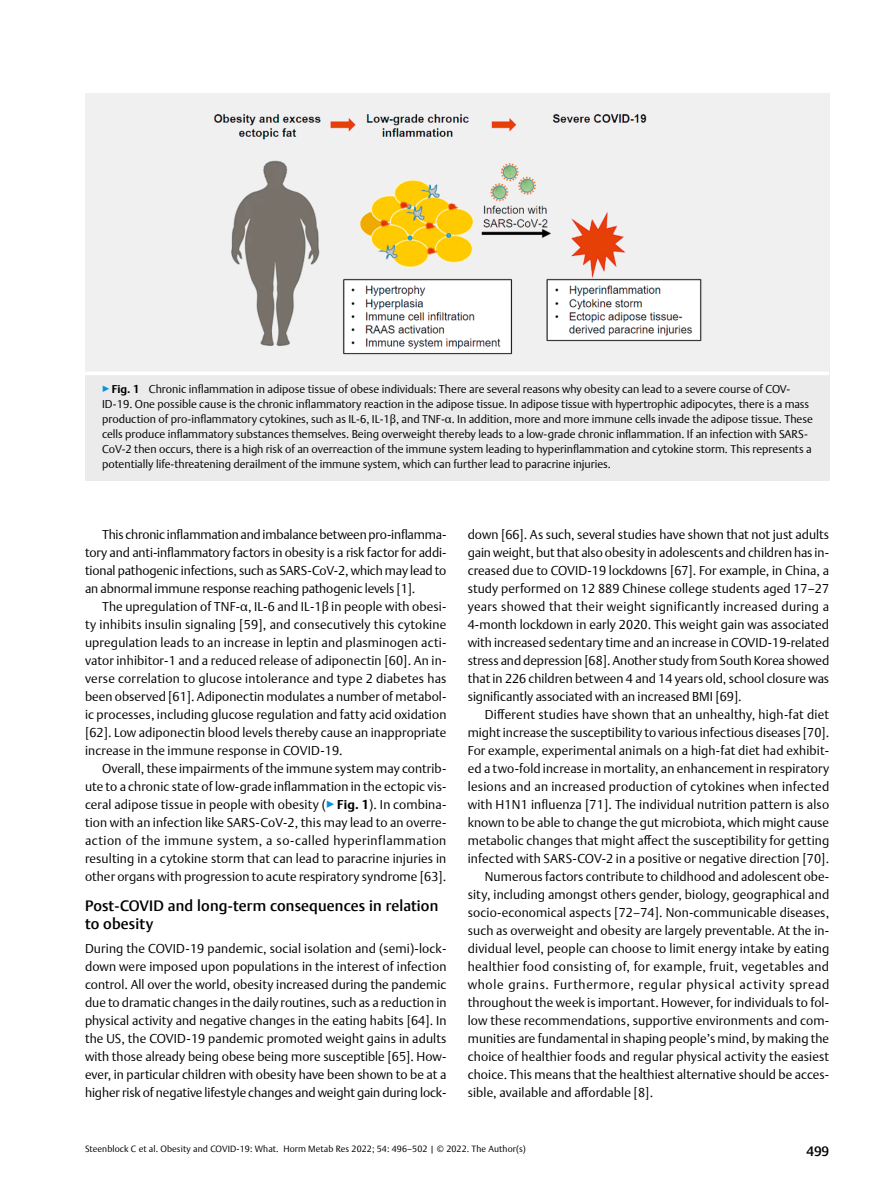
<style>
.page{position:relative;width:893px;height:1191px;background:#fff}
.page>*{position:absolute;margin:0;border:0;box-sizing:border-box;transform-origin:0 0}
.t1{font:500 15px/18px "Thieme Argo 2011";letter-spacing:.01em;color:#000}
.t2{font:500 13.5px "Thieme Argo 2011";color:#000}
.t3{font:300 12.75px/18px "Thieme Argo 2011";letter-spacing:.01em;color:#000;text-align:justify}
.t4{font:300 12.75px "Thieme Argo 2011";letter-spacing:.03em;color:#000}
.t5{font:300 12.75px "Thieme Argo 2011";letter-spacing:.05em;color:#000}
.t6{font:300 11.25px/15px "Thieme Argo 2011";color:#000}
.t7{font:300 9px "Thieme Argo 2011";letter-spacing:.01em;color:#000}
.s1{color:#0095da}
.s2{font-weight:700}
</style>
<div class="page">
<img style="left:85px;top:94px;width:744px;height:277px">
<div style="left:85px;top:372px;width:744px;height:109px;background:#ebebec"></div>
<hr style="left:85px;top:371px;width:744px;height:4px;background:#fff">
<p class="t6" style="left:102px;top:381px;width:712px"><span class="s1">▶</span><span class="s2">Fig. 1</span> Chronic inflammation in adipose tissue of obese individuals: There are several reasons why obesity can lead to a severe course of COV-ID-19. One possible cause is the chronic inflammatory reaction in the adipose tissue. In adipose tissue with hypertrophic adipocytes, there is a mass production of pro-inflammatory cytokines, such as IL-6, IL-1β, and TNF-α. In addition, more and more immune cells invade the adipose tissue. These cells produce inflammatory substances themselves. Being overweight thereby leads to a low-grade chronic inflammation. If an infection with SARS-CoV-2 then occurs, there is a high risk of an overreaction of the immune system leading to hyperinflammation and cytokine storm. This represents a potentially life-threatening derailment of the immune system, which can further lead to paracrine injuries.</p>
<p class="t3" style="left:85px;top:525px;width:363px;text-indent:17px">This chronic inflammationandimbalancebetweenpro-inflamma&shy;tory and anti-inflammatory factors in obesity is a risk factor for addi&shy;tional pathogenic infections, such as SARS-CoV-2, which may lead to an abnormal immune response reaching pathogenic levels [1].</p>
<p class="t3" style="left:85px;top:597px;width:363px;text-indent:17px">The upregulation of TNF-α, IL-6 and IL-1β in people with obesi&shy;ty inhibits insulin signaling [59], and consecutively this cytokine upregulation leads to an increase in leptin and plasminogen acti&shy;vator inhibitor-1 and a reduced release of adiponectin [60]. An in&shy;verse correlation to glucose intolerance and type 2 diabetes has been observed [61]. Adiponectin modulates a number of metabol&shy;ic processes, including glucose regulation and fatty acid oxidation [62]. Low adiponectin blood levels thereby cause an inappropriate increase in the immune response in COVID-19.</p>
<p class="t3" style="left:85px;top:759px;width:363px;text-indent:17px">Overall, these impairments of the immune system may contrib&shy;ute to a chronic state of low-grade inflammation in the ectopic vis&shy;ceral adipose tissue in people with obesity (<span class="s1">▶</span><span class="s2">Fig. 1</span>). In combina&shy;tion with an infection like SARS-CoV-2, this may lead to an overre&shy;action of the immune system, a so-called hyperinflammation resulting in a cytokine storm that can lead to paracrine injuries in other organs with progression to acute respiratory syndrome [63].</p>
<p class="t1" style="left:85px;top:896px;width:355px">Post-COVID and long-term consequences in relation to obesity</p>
<p class="t3" style="left:85px;top:939px;width:363px">During the COVID-19 pandemic, social isolation and (semi)-lock&shy;down were imposed upon populations in the interest of infection control. All over the world, obesity increased during the pandemic due to dramatic changes in the daily routines, such as a reduction in physical activity and negative changes in the eating habits [64]. In the US, the COVID-19 pandemic promoted weight gains in adults with those already being obese being more susceptible [65]. How&shy;ever, in particular children with obesity have been shown to be at a higher risk of negative lifestyle changes and weight gain during lock-</p>
<p class="t3" style="left:468px;top:525px;width:363px">down [66]. As such, several studies have shown that not just adults gain weight, but that also obesity in adolescents and children has in&shy;creased due to COVID-19 lockdowns [67]. For example, in China, a study performed on 12 889 Chinese college students aged 17–27 years showed that their weight significantly increased during a 4-month lockdown in early 2020. This weight gain was associated with increased sedentary time and an increase in COVID-19-related stress and depression [68]. Another study from South Korea showed that in 226 children between 4 and 14 years old, school closure was significantly associated with an increased BMI [69].</p>
<p class="t3" style="left:485px;top:705px;width:346px">Different studies have shown that an unhealthy, high-fat diet</p>
<p class="t3" style="left:468px;top:723px;width:363px">might increase the susceptibility to various infectious diseases [70].</p>
<p class="t3" style="left:468px;top:741px;width:363px">For example, experimental animals on a high-fat diet had exhibit-</p>
<p class="t3" style="left:468px;top:759px;width:363px">ed a two-fold increase in mortality, an enhancement in respiratory</p>
<p class="t3" style="left:468px;top:777px;width:363px">lesions and an increased production of cytokines when infected</p>
<p class="t3" style="left:468px;top:795px;width:363px">with H1N1 influenza [71]. The individual nutrition pattern is also</p>
<p class="t3" style="left:468px;top:813px;width:363px">known to be able to change the gut microbiota, which might cause</p>
<p class="t3" style="left:468px;top:831px;width:363px">metabolic changes that might affect the susceptibility for getting</p>
<p class="t3" style="left:468px;top:849px;width:363px">infected with SARS-COV-2 in a positive or negative direction [70].</p>
<p class="t3" style="left:485px;top:867px;width:346px">Numerous factors contribute to childhood and adolescent obe-</p>
<p class="t3" style="left:468px;top:885px;width:363px">sity, including amongst others gender, biology, geographical and</p>
<p class="t3" style="left:468px;top:903px;width:363px">socio-economical aspects [72–74]. Non-communicable diseases,</p>
<p class="t3" style="left:468px;top:921px;width:363px">such as overweight and obesity are largely preventable. At the in-</p>
<p class="t3" style="left:468px;top:939px;width:363px">dividual level, people can choose to limit energy intake by eating</p>
<p class="t4" style="left:468px;top:958px;width:363px">healthier food consisting of, for example, fruit, vegetables and</p>
<p class="t5" style="left:468px;top:976px;width:363px">whole grains. Furthermore, regular physical activity spread</p>
<p class="t3" style="left:468px;top:993px;width:363px">throughout the week is important. However, for individuals to fol-</p>
<p class="t3" style="left:468px;top:1011px;width:363px">low these recommendations, supportive environments and com-</p>
<p class="t3" style="left:468px;top:1029px;width:363px">munities are fundamental in shaping people’s mind, by making the</p>
<p class="t3" style="left:468px;top:1047px;width:363px">choice of healthier foods and regular physical activity the easiest</p>
<p class="t3" style="left:468px;top:1065px;width:363px">choice. This means that the healthiest alternative should be acces-</p>
<p class="t3" style="left:468px;top:1083px;width:187px">sible, available and affordable [8].</p>
<p class="t7" style="left:85px;top:1143px;width:442px">Steenblock C et al. Obesity and COVID-19: What. Horm Metab Res 2022; 54: 496–502 | © 2022. The Author(s)</p>
<p class="t2" style="left:806px;top:1142px;width:24px">499</p>
</div>
